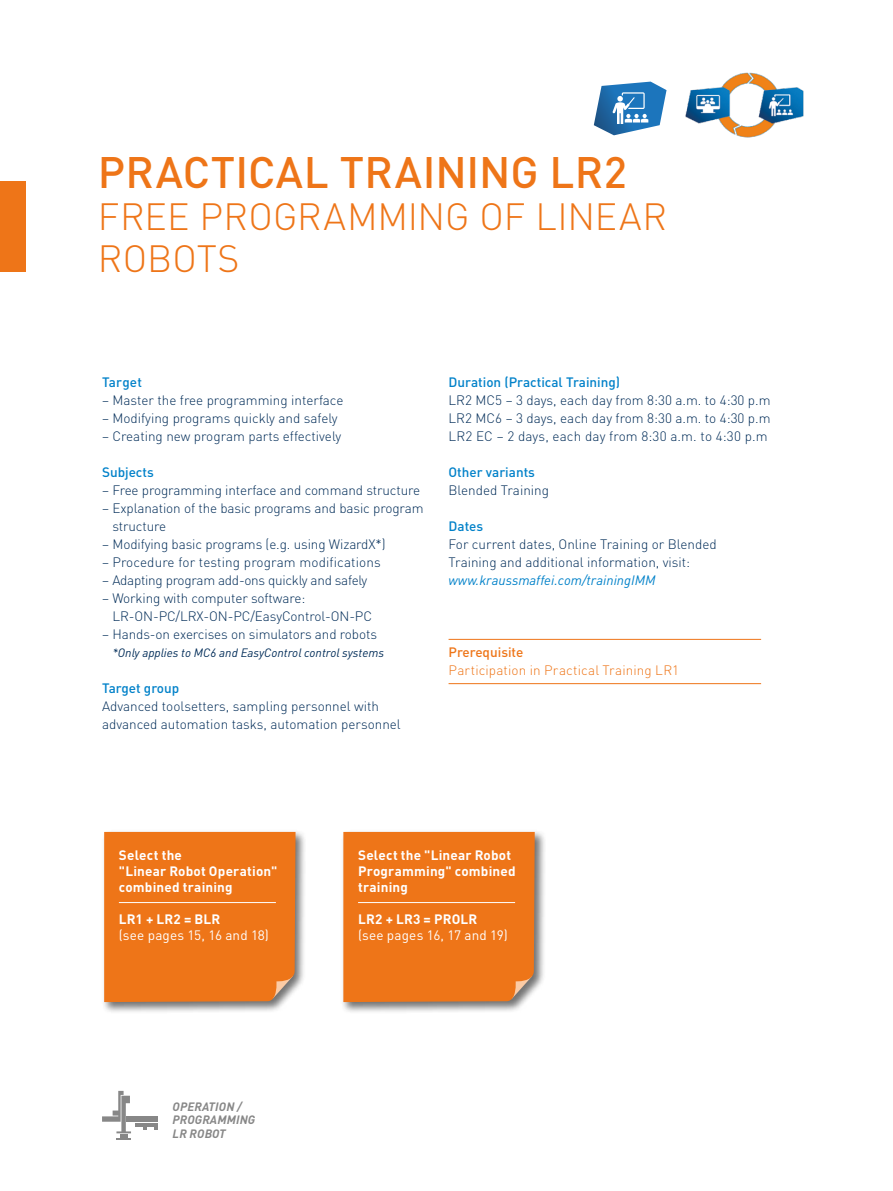
<style>
.page{position:relative;width:893px;height:1191px;background:#fff}
.page>*{position:absolute;margin:0;border:0;box-sizing:border-box;transform-origin:0 0}
.t1{font:500 43.5px "DIN Pro";letter-spacing:.005em;color:#ee7518}
.t2{font:300 37.5px/42px "DIN Pro";letter-spacing:.005em;color:#ee7518}
.t3{font:300 13.5px/18px "DIN Pro";letter-spacing:-.005em;color:#002c58}
.t4{font:700 13.5px/15.8px "DIN Pro";letter-spacing:.015em;color:#fff}
.t5{font:500 13.5px "DIN Pro";color:#0081c9}
.t6{font:13.5px "DIN Pro";letter-spacing:.015em;color:#fff}
.t7{font:300 13.5px "DIN Pro";letter-spacing:.005em;color:#ee7518}
.t8{font:italic 13.5px "DIN Pro";color:#0081c9}
.t9{font:500 13.5px "DIN Pro";color:#ee7518}
.t10{font:italic 12px "DIN Pro";color:#002c58}
.t11{font:italic 700 12px/13.5px "DIN Pro";letter-spacing:.01em;color:#878787}
</style>
<div class="page">
<hr style="left:449px;top:639px;width:312px;height:1px;background:#ee7518">
<hr style="left:449px;top:683px;width:312px;height:1px;background:#ee7518">
<div style="left:0;top:181px;width:26px;height:91px;background:#ee7518"></div>
<div style="left:340px;top:829px;width:206px;height:184px;background:#000;opacity:.55"></div>
<div style="left:343px;top:832px;width:192px;height:170px;background:#ee7518"></div>
<hr style="left:358px;top:902px;width:157px;height:1px;background:#fff">
<div style="left:101px;top:829px;width:206px;height:184px;background:#000;opacity:.55"></div>
<div style="left:104px;top:832px;width:192px;height:170px;background:#ee7518"></div>
<hr style="left:119px;top:902px;width:157px;height:1px;background:#fff">
<div style="left:126px;top:1116px;width:32px;height:5px;background:#878787"></div>
<svg style="left:135px;top:1123px;width:23px;height:3px"></svg>
<svg style="left:102px;top:1090px;width:29px;height:50px"></svg>
<svg style="left:144px;top:1126px;width:3px;height:4px"></svg>
<svg style="left:154px;top:1126px;width:4px;height:4px"></svg>
<svg style="left:594px;top:82px;width:72px;height:53px"></svg>
<img style="left:685px;top:72px;width:119px;height:66px">
<h1 class="t1" style="left:98px;top:142px;width:531px">PRACTICAL TRAINING LR2</h1>
<h2 class="t2" style="left:98px;top:194px;width:571px">FREE PROGRAMMING OF LINEAR<br>ROBOTS</h2>
<p class="t5" style="left:102px;top:372px;width:41px">Target</p>
<p class="t3" style="left:102px;top:390px;width:243px">– Master the free programming interface</p>
<p class="t3" style="left:102px;top:408px;width:237px">– Modifying programs quickly and safely</p>
<p class="t3" style="left:102px;top:426px;width:241px">– Creating new program parts effectively</p>
<p class="t5" style="left:102px;top:462px;width:53px">Subjects</p>
<p class="t3" style="left:102px;top:480px;width:320px">– Free programming interface and command structure</p>
<p class="t3" style="left:112px;top:498px;width:313px;text-indent:-10px">– Explanation of the basic programs and basic program structure</p>
<p class="t3" style="left:102px;top:534px;width:285px">– Modifying basic programs (e.g. using WizardX*)</p>
<p class="t3" style="left:102px;top:552px;width:280px">– Procedure for testing program modifications</p>
<p class="t3" style="left:102px;top:570px;width:267px">– Adapting program add-ons quickly and safely</p>
<p class="t3" style="left:112px;top:588px;width:261px;text-indent:-10px">– Working with computer software:<br>LR-ON-PC/LRX-ON-PC/EasyControl-ON-PC</p>
<p class="t3" style="left:102px;top:624px;width:276px">– Hands-on exercises on simulators and robots</p>
<p class="t10" style="left:112px;top:643px;width:273px">*Only applies to MC6 and EasyControl control systems</p>
<p class="t5" style="left:102px;top:678px;width:79px">Target group</p>
<p class="t3" style="left:102px;top:696px;width:300px">Advanced toolsetters, sampling personnel with advanced automation tasks, automation personnel</p>
<p class="t5" style="left:449px;top:372px;width:173px">Duration (Practical Training)</p>
<p class="t3" style="left:449px;top:390px;width:324px;text-align:justify">LR2 MC5 – 3 days, each day from 8:30 a.m. to 4:30 p.m LR2 MC6 – 3 days, each day from 8:30 a.m. to 4:30 p.m LR2 EC – 2 days, each day from 8:30 a.m. to 4:30 p.m</p>
<p class="t5" style="left:449px;top:462px;width:88px">Other variants</p>
<p class="t3" style="left:449px;top:480px;width:102px">Blended Training</p>
<p class="t5" style="left:449px;top:516px;width:36px">Dates</p>
<p class="t3" style="left:449px;top:534px;width:270px">For current dates, Online Training or Blended<br>Training and additional information, visit:</p>
<p class="t8" style="left:449px;top:569px;width:209px">www.kraussmaffei.com/trainingIMM</p>
<p class="t9" style="left:449px;top:642px;width:76px">Prerequisite</p>
<p class="t7" style="left:449px;top:660px;width:232px">Participation in Practical Training LR1</p>
<p class="t4" style="left:119px;top:846px;width:160px">Select the<br>"Linear Robot Operation" combined training</p>
<p class="t4" style="left:119px;top:911px;width:103px">LR1 + LR2 = BLR</p>
<p class="t6" style="left:119px;top:924px;width:152px">(see pages 15, 16 and 18)</p>
<p class="t11" style="left:173px;top:1098px;width:84px">OPERATION /<br>PROGRAMMING<br>LR ROBOT</p>
<p class="t4" style="left:358px;top:846px;width:159px">Select the "Linear Robot<br>Programming" combined training</p>
<p class="t4" style="left:358px;top:911px;width:121px">LR2 + LR3 = PROLR</p>
<p class="t6" style="left:358px;top:924px;width:151px">(see pages 16, 17 and 19)</p>
</div>
